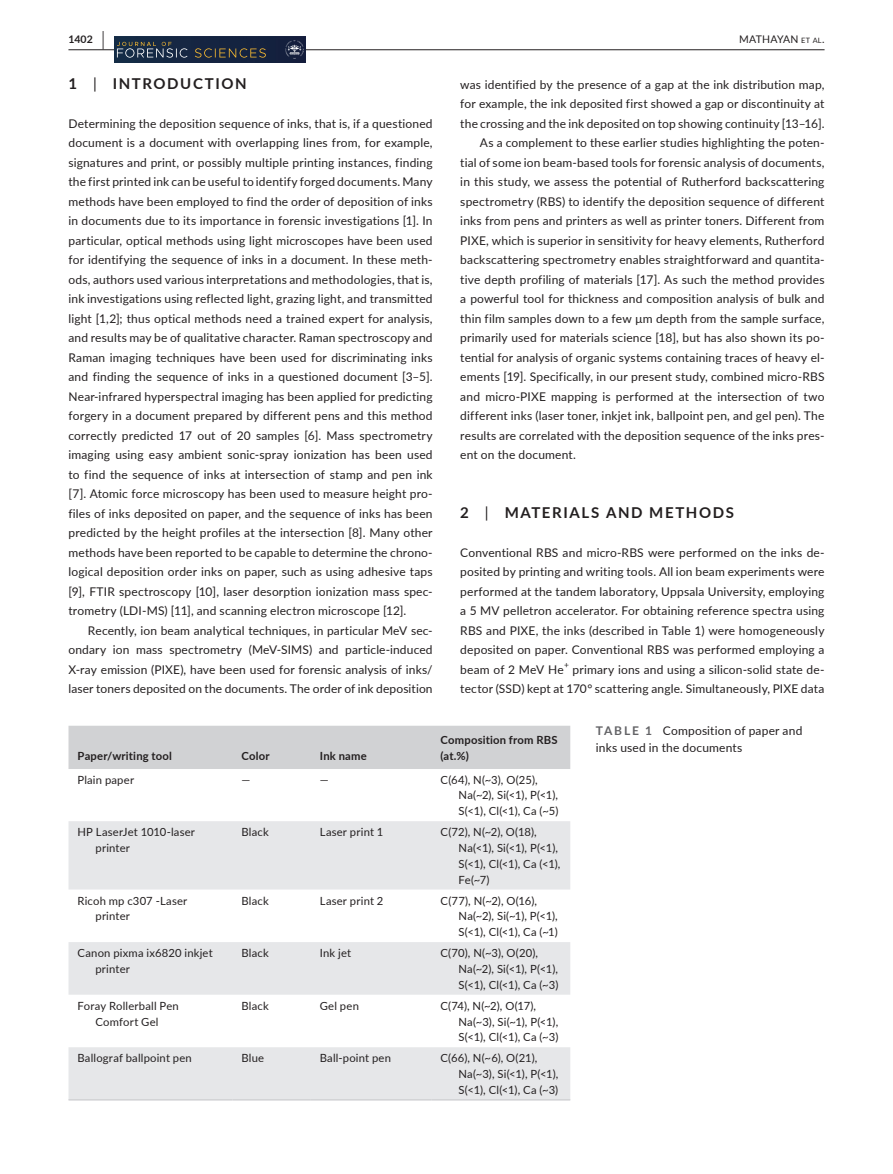
<style>
.page{position:relative;width:893px;height:1174px;background:#fff}
.page>*{position:absolute;margin:0;border:0;box-sizing:border-box;transform-origin:0 0}
.t1{font:700 15px "Lato";letter-spacing:.11em;color:#231f20}
.t2{font:12px/19.5px "Lato";letter-spacing:.015em;color:#231f20;text-align:justify}
.t3{font:11.25px/15.8px "Lato";letter-spacing:.02em;color:#231f20}
.t4{font:700 11.25px/15.8px "Lato";letter-spacing:.02em;color:#231f20}
.t5{font:10.5px "Lato";letter-spacing:.02em;color:#231f20}
.t6{font:700 10.5px "Lato";color:#231f20}
.t7{font:8.4px "Lato";color:#231f20}
.s1{font-size:19.5px}
.s2{font-size:7.35px}
.s3{font-weight:400}
.s4{font-weight:700;color:#636366}
</style>
<div class="page">
<hr style="left:68px;top:49px;width:756px;height:1px;background:#231f20">
<img style="left:114px;top:37px;width:192px;height:25px">
<svg style="left:195px;top:48px;width:71px;height:10px"></svg>
<svg style="left:117px;top:42px;width:70px;height:16px"></svg>
<img style="left:286px;top:41px;width:17px;height:17px">
<div style="left:68px;top:725px;width:502px;height:44px;background:#d1d2d4"></div>
<svg style="left:68px;top:821px;width:502px;height:278px;fill:#e6e7e9"></svg>
<hr style="left:68px;top:1099px;width:164px;height:1px;background:#d1d2d4">
<hr style="left:232px;top:1099px;width:79px;height:1px;background:#d1d2d4">
<hr style="left:311px;top:1099px;width:121px;height:1px;background:#d1d2d4">
<hr style="left:432px;top:1099px;width:138px;height:1px;background:#d1d2d4">
<p class="t6" style="left:68px;top:31px;width:37px">1402 <span class="s1">|</span></p>
<p class="t5" style="left:739px;top:31px;width:87px">MATHAYAN <span class="s2">et al</span>.</p>
<p class="t1" style="left:68px;top:72px;width:180px">1 <span class="s3">|</span> INTRODUCTION</p>
<p class="t2" style="left:68px;top:113px;width:366px">Determining the deposition sequence of inks, that is, if a questioned document is a document with overlapping lines from, for example, signatures and print, or possibly multiple printing instances, finding the first printed ink can be useful to identify forged documents. Many methods have been employed to find the order of deposition of inks in documents due to its importance in forensic investigations [1]. In particular, optical methods using light microscopes have been used for identifying the sequence of inks in a document. In these meth&shy;ods, authors used various interpretations and methodologies, that is, ink investigations using reflected light, grazing light, and transmitted light [1,2]; thus optical methods need a trained expert for analysis, and results may be of qualitative character. Raman spectroscopy and Raman imaging techniques have been used for discriminating inks and finding the sequence of inks in a questioned document [3–5].<br>Near-infrared hyperspectral imaging has been applied for predicting forgery in a document prepared by different pens and this method correctly predicted 17 out of 20 samples [6]. Mass spectrometry imaging using easy ambient sonic-spray ionization has been used to find the sequence of inks at intersection of stamp and pen ink [7]. Atomic force microscopy has been used to measure height pro&shy;files of inks deposited on paper, and the sequence of inks has been predicted by the height profiles at the intersection [8]. Many other methods have been reported to be capable to determine the chrono&shy;logical deposition order inks on paper, such as using adhesive taps [9], FTIR spectroscopy [10], laser desorption ionization mass spec&shy;trometry (LDI-MS) [11], and scanning electron microscope [12].</p>
<p class="t2" style="left:68px;top:620px;width:366px;text-indent:20px">Recently, ion beam analytical techniques, in particular MeV sec&shy;ondary ion mass spectrometry (MeV-SIMS) and particle-induced X-ray emission (PIXE), have been used for forensic analysis of inks/ laser toners deposited on the documents. The order of ink deposition</p>
<p class="t2" style="left:460px;top:74px;width:366px">was identified by the presence of a gap at the ink distribution map,</p>
<p class="t2" style="left:460px;top:93px;width:366px">for example, the ink deposited first showed a gap or discontinuity at</p>
<p class="t2" style="left:460px;top:113px;width:366px">the crossing and the ink deposited on top showing continuity [13–16].</p>
<p class="t2" style="left:480px;top:132px;width:346px">As a complement to these earlier studies highlighting the poten-</p>
<p class="t2" style="left:460px;top:152px;width:366px">tial of some ion beam-based tools for forensic analysis of documents,</p>
<p class="t2" style="left:460px;top:171px;width:366px">in this study, we assess the potential of Rutherford backscattering</p>
<p class="t2" style="left:460px;top:191px;width:366px">spectrometry (RBS) to identify the deposition sequence of different</p>
<p class="t2" style="left:460px;top:210px;width:366px">inks from pens and printers as well as printer toners. Different from</p>
<p class="t2" style="left:460px;top:230px;width:366px">PIXE, which is superior in sensitivity for heavy elements, Rutherford</p>
<p class="t2" style="left:460px;top:249px;width:366px">backscattering spectrometry enables straightforward and quantita-</p>
<p class="t2" style="left:460px;top:269px;width:366px">tive depth profiling of materials [17]. As such the method provides</p>
<p class="t2" style="left:460px;top:288px;width:366px">a powerful tool for thickness and composition analysis of bulk and</p>
<p class="t2" style="left:460px;top:308px;width:366px">thin film samples down to a few µm depth from the sample surface,</p>
<p class="t2" style="left:460px;top:327px;width:366px">primarily used for materials science [18], but has also shown its po-</p>
<p class="t2" style="left:460px;top:347px;width:366px">tential for analysis of organic systems containing traces of heavy el-</p>
<p class="t2" style="left:460px;top:366px;width:366px">ements [19]. Specifically, in our present study, combined micro-RBS</p>
<p class="t2" style="left:460px;top:386px;width:366px">and micro-PIXE mapping is performed at the intersection of two</p>
<p class="t2" style="left:460px;top:405px;width:366px">different inks (laser toner, inkjet ink, ballpoint pen, and gel pen). The</p>
<p class="t2" style="left:460px;top:425px;width:366px">results are correlated with the deposition sequence of the inks pres-</p>
<p class="t2" style="left:460px;top:444px;width:117px">ent on the document.</p>
<p class="t1" style="left:460px;top:501px;width:275px">2 <span class="s3">|</span> MATERIALS AND METHODS</p>
<p class="t2" style="left:460px;top:542px;width:366px">Conventional RBS and micro-RBS were performed on the inks de&shy;posited by printing and writing tools. All ion beam experiments were performed at the tandem laboratory, Uppsala University, employing a 5 MV pelletron accelerator. For obtaining reference spectra using RBS and PIXE, the inks (described in Table 1) were homogeneously deposited on paper. Conventional RBS was performed employing a beam of 2 MeV He</p>
<p class="t7" style="left:564px;top:659px;width:6px">+</p>
<p class="t2" style="left:460px;top:659px;width:366px;text-align:right">primary ions and using a silicon-solid state de-<br>tector (SSD) kept at 170° scattering angle. Simultaneously, PIXE data</p>
<p class="t4" style="left:77px;top:747px;width:96px">Paper/writing tool</p>
<p class="t4" style="left:241px;top:747px;width:30px">Color</p>
<p class="t4" style="left:320px;top:747px;width:48px">Ink name</p>
<p class="t4" style="left:441px;top:731px;width:119px">Composition from RBS (at.%)</p>
<p class="t3" style="left:77px;top:771px;width:58px">Plain paper</p>
<p class="t3" style="left:241px;top:771px;width:10px">—</p>
<p class="t3" style="left:320px;top:771px;width:10px">—</p>
<p class="t3" style="left:459px;top:771px;width:101px;text-indent:-18px">C(64), N(~3), O(25),<br>Na(~2), Si(&lt;1), P(&lt;1),<br>S(&lt;1), Cl(&lt;1), Ca (~5)</p>
<p class="t3" style="left:95px;top:824px;width:101px;text-indent:-18px">HP LaserJet 1010-laser printer</p>
<p class="t3" style="left:241px;top:824px;width:29px">Black</p>
<p class="t3" style="left:320px;top:824px;width:65px">Laser print 1</p>
<p class="t3" style="left:459px;top:824px;width:103px;text-indent:-18px">C(72), N(~2), O(18),<br>Na(&lt;1), Si(&lt;1), P(&lt;1),<br>S(&lt;1), Cl(&lt;1), Ca (&lt;1),<br>Fe(~7)</p>
<p class="t3" style="left:95px;top:892px;width:93px;text-indent:-18px">Ricoh mp c307 -Laser printer</p>
<p class="t3" style="left:241px;top:892px;width:29px">Black</p>
<p class="t3" style="left:320px;top:892px;width:65px">Laser print 2</p>
<p class="t3" style="left:459px;top:892px;width:101px;text-indent:-18px">C(77), N(~2), O(16),<br>Na(~2), Si(~1), P(&lt;1),<br>S(&lt;1), Cl(&lt;1), Ca (~1)</p>
<p class="t3" style="left:95px;top:944px;width:119px;text-indent:-18px">Canon pixma ix6820 inkjet printer</p>
<p class="t3" style="left:241px;top:944px;width:29px">Black</p>
<p class="t3" style="left:320px;top:944px;width:33px">Ink jet</p>
<p class="t3" style="left:459px;top:944px;width:101px;text-indent:-18px">C(70), N(~3), O(20),<br>Na(~2), Si(&lt;1), P(&lt;1),<br>S(&lt;1), Cl(&lt;1), Ca (~3)</p>
<p class="t3" style="left:77px;top:997px;width:103px;text-align:center">Foray Rollerball Pen<br>Comfort Gel</p>
<p class="t3" style="left:241px;top:997px;width:29px">Black</p>
<p class="t3" style="left:320px;top:997px;width:41px">Gel pen</p>
<p class="t3" style="left:458px;top:997px;width:101px;text-indent:-18px">C(74), N(~2), O(17),<br>Na(~3), Si(~1), P(&lt;1),<br>S(&lt;1), Cl(&lt;1), Ca (~3)</p>
<p class="t3" style="left:77px;top:1050px;width:116px">Ballograf ballpoint pen</p>
<p class="t3" style="left:241px;top:1050px;width:24px">Blue</p>
<p class="t3" style="left:320px;top:1050px;width:73px">Ball-point pen</p>
<p class="t3" style="left:458px;top:1050px;width:101px;text-indent:-18px">C(66), N(~6), O(21),<br>Na(~3), Si(&lt;1), P(&lt;1),<br>S(&lt;1), Cl(&lt;1), Ca (~3)</p>
<p class="t2" style="left:596px;top:722px;width:208px;line-height:16.5px"><span class="s4">TABLE 1</span> Composition of paper and inks used in the documents</p>
</div>
